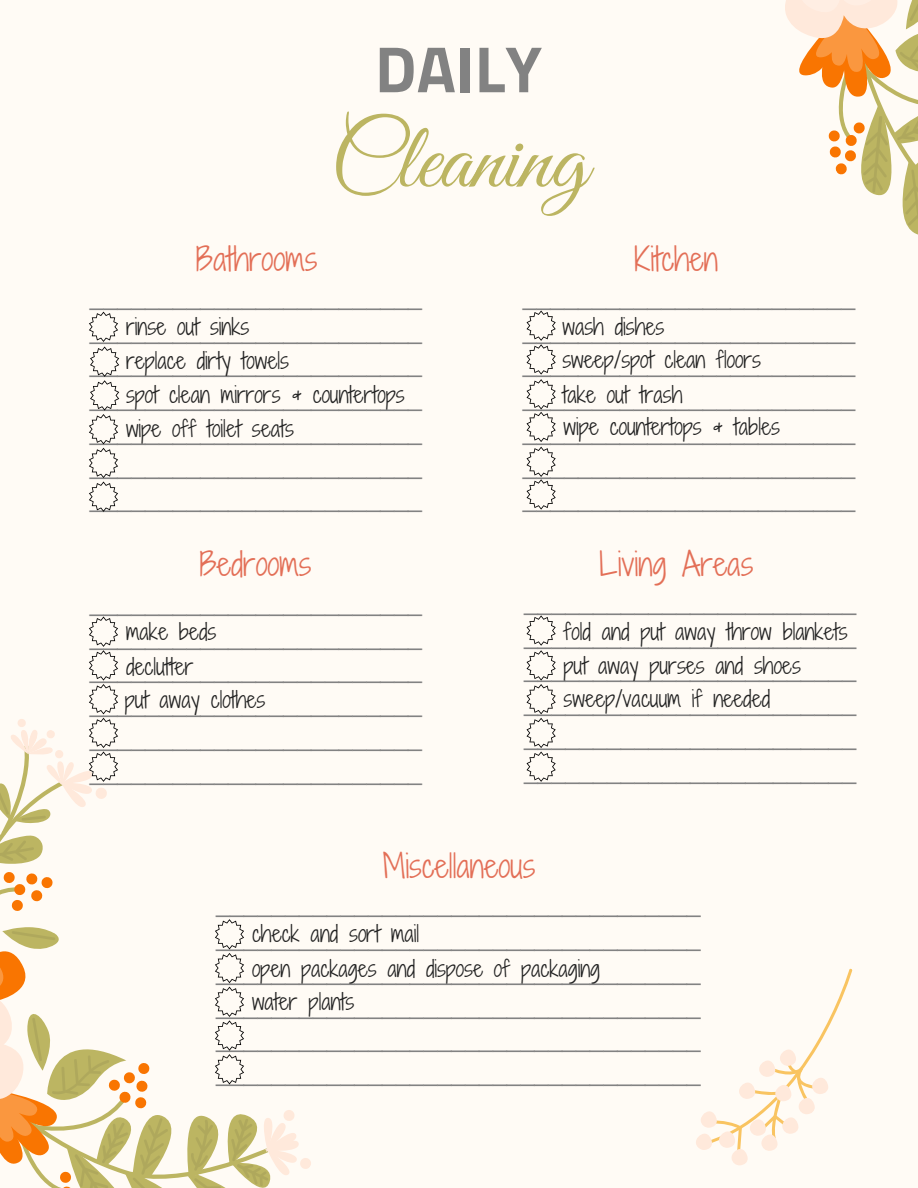
<style>
.page{position:relative;width:918px;height:1188px;background:#fffbf5}
.page>*{position:absolute;margin:0;border:0;box-sizing:border-box;transform-origin:0 0}
.t1{font:93.45px "Great Vibes";color:#bcb562}
.t2{font:700 65.4px "Titillium Web";color:#828282}
.t3{font:31.2px "Shadows Into Light Two";color:#e36f57}
.t4{font:24.9px/33.8px "Arimo";color:#828282;text-align:justify}
.t5{font:21.75px/32.7px "Shadows Into Light Two";color:#222}
</style>
<div class="page">
<svg style="left:785px;top:0;width:133px;height:235px"></svg>
<svg style="left:696px;top:968px;width:157px;height:197px"></svg>
<svg style="left:89px;top:312px;width:30px;height:200px"></svg>
<svg style="left:527px;top:310px;width:29px;height:200px"></svg>
<svg style="left:527px;top:615px;width:29px;height:167px"></svg>
<svg style="left:0;top:616px;width:311px;height:572px"></svg>
<h2 class="t2" style="left:375px;top:18px;width:168px">DAILY</h2>
<p class="t3" style="left:196px;top:236px;width:123px">Bathrooms</p>
<h1 class="t1" style="left:331px;top:107px;width:259px">Cleaning</h1>
<p class="t3" style="left:634px;top:236px;width:85px">Kitchen</p>
<p class="t4" style="left:90px;top:279px;width:334px">________________________ ________________________ ________________________ ________________________ ________________________ ________________________ ________________________</p>
<p class="t4" style="left:523px;top:279px;width:334px">________________________ ________________________ ________________________ ________________________ ________________________ ________________________ ________________________</p>
<p class="t5" style="left:126px;top:310px;width:165px;line-height:33.8px">rinse out sinks replace dirty towels</p>
<p class="t5" style="left:562px;top:310px;width:200px">wash dishes<br>sweep/spot clean floors</p>
<p class="t5" style="left:562px;top:378px;width:219px">take out trash<br>wipe countertops &amp; tables</p>
<p class="t5" style="left:126px;top:378px;width:280px">spot clean mirrors &amp; countertops</p>
<p class="t5" style="left:126px;top:412px;width:169px">wipe off toilet seats</p>
<p class="t3" style="left:200px;top:541px;width:113px">Bedrooms</p>
<p class="t4" style="left:90px;top:585px;width:334px">________________________ ________________________ ________________________ ________________________ ________________________ ________________________</p>
<p class="t5" style="left:126px;top:614px;width:92px;line-height:34.8px">make beds declutter</p>
<p class="t5" style="left:125px;top:683px;width:142px">put away clothes</p>
<p class="t3" style="left:599px;top:541px;width:156px">Living Areas</p>
<p class="t4" style="left:524px;top:584px;width:334px">________________________ ________________________ ________________________ ________________________ ________________________ ________________________</p>
<p class="t5" style="left:564px;top:615px;width:286px;line-height:33.2px">fold and put away throw blankets put away purses and shoes sweep/vacuum if needed</p>
<p class="t3" style="left:383px;top:843px;width:154px">Miscellaneous</p>
<p class="t4" style="left:216px;top:887px;width:486px">___________________________________ ___________________________________ ___________________________________ ___________________________________ ___________________________________ ___________________________________</p>
<p class="t5" style="left:252px;top:916px;width:350px;line-height:34.3px">check and sort mail<br>open packages and dispose of packaging water plants</p>
</div>
